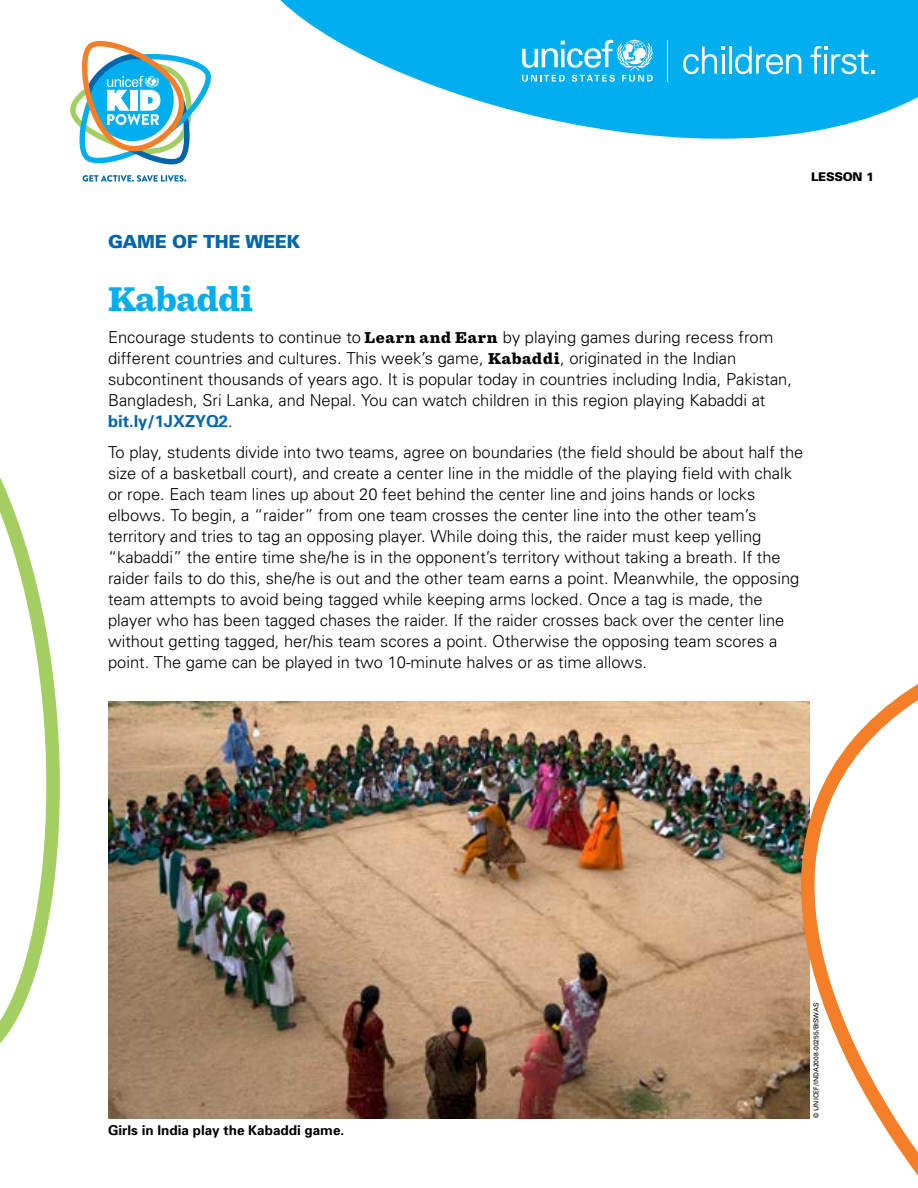
<style>
.page{position:relative;width:918px;height:1188px;background:#fff}
.page>*{position:absolute;margin:0;border:0;box-sizing:border-box;transform-origin:0 0}
.t1{font:900 36px "Sentinel";letter-spacing:-.01em;color:#00aeef}
.t2{font:900 18px "Univers";letter-spacing:-.02em;color:#0066a9}
.t3{font:300 16.5px/21px "Univers";color:#000}
.t4{font:700 13.5px "Univers";color:#000}
.t5{font:900 12px "Univers";letter-spacing:-.02em;color:#000}
.t6{font:6.75px "Univers";color:#000}
.s1{font-family:"Sentinel";font-weight:900}
.s2{font-weight:700;color:#0066a9}
</style>
<div class="page">
<svg style="left:83px;top:175px;width:103px;height:7px"></svg>
<svg style="left:70px;top:40px;width:141px;height:124px"></svg>
<svg style="left:280px;top:0;width:638px;height:139px"></svg>
<svg style="left:522px;top:40px;width:131px;height:42px"></svg>
<hr style="left:668px;top:40px;width:1px;height:42px;background:#fff">
<svg style="left:683px;top:46px;width:42px;height:28px"></svg>
<hr style="left:729px;top:46px;width:3px;height:28px;background:#fff">
<svg style="left:735px;top:46px;width:66px;height:28px"></svg>
<svg style="left:811px;top:46px;width:64px;height:28px"></svg>
<svg style="left:0;top:477px;width:60px;height:566px"></svg>
<img style="left:108px;top:701px;width:625px;height:417px">
<svg style="left:733px;top:684px;width:185px;height:492px"></svg>
<p class="t5" style="left:811px;top:170px;width:64px">LESSON 1</p>
<p class="t2" style="left:108px;top:231px;width:194px">GAME OF THE WEEK</p>
<h1 class="t1" style="left:108px;top:270px;width:147px">Kabaddi</h1>
<p class="t3" style="left:108px;top:326px;width:686px">Encourage students to continue to <span class="s1">Learn and Earn</span> by playing games during recess from different countries and cultures. This week’s game, <span class="s1">Kabaddi</span>, originated in the Indian subcontinent thousands of years ago. It is popular today in countries including India, Pakistan, Bangladesh, Sri Lanka, and Nepal. You can watch children in this region playing Kabaddi at <span class="s2">bit.ly/1JXZYQ2</span>.</p>
<p class="t3" style="left:108px;top:441px;width:697px">To play, students divide into two teams, agree on boundaries (the field should be about half the size of a basketball court), and create a center line in the middle of the playing field with chalk or rope. Each team lines up about 20 feet behind the center line and joins hands or locks elbows. To begin, a “raider” from one team crosses the center line into the other team’s territory and tries to tag an opposing player. While doing this, the raider must keep yelling “kabaddi” the entire time she/he is in the opponent’s territory without taking a breath. If the raider fails to do this, she/he is out and the other team earns a point. Meanwhile, the opposing team attempts to avoid being tagged while keeping arms locked. Once a tag is made, the player who has been tagged chases the raider. If the raider crosses back over the center line without getting tagged, her/his team scores a point. Otherwise the opposing team scores a point. The game can be played in two 10-minute halves or as time allows.</p>
<p class="t4" style="left:108px;top:1121px;width:238px">Girls in India play the Kabaddi game.</p>
<p class="t6" style="left:812px;top:1118px;width:117px;rotate:-90deg">© UNICEF/INDA2008-00255/BISWAS</p>
</div>
